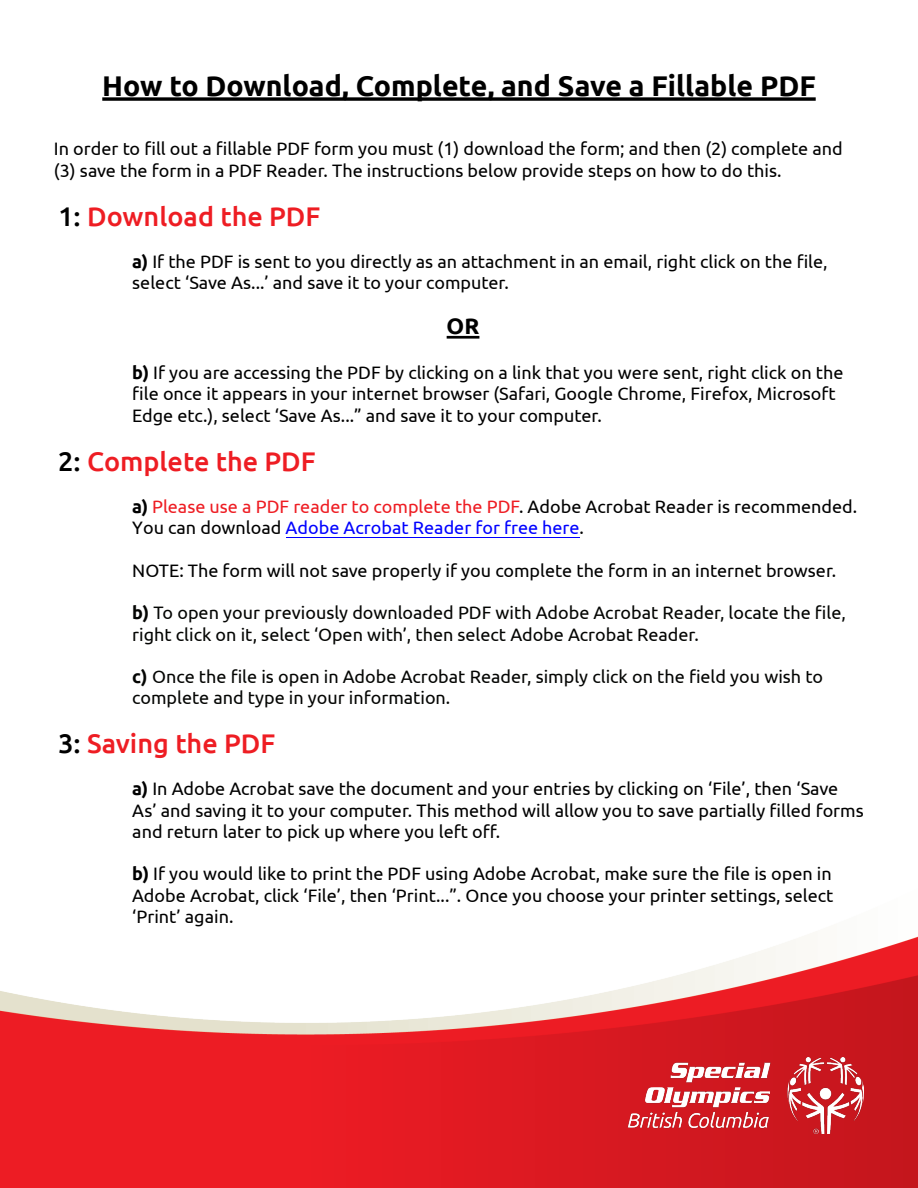
<style>
.page{position:relative;width:918px;height:1188px;background:#fff}
.page>*{position:absolute;margin:0;border:0;box-sizing:border-box;transform-origin:0 0}
.t1{font:700 28.5px "Ubuntu";color:#000}
.t2{font:500 27px "Ubuntu";color:#ee1d23}
.t3{font:700 22.5px "Ubuntu";color:#000}
.t4{font:18px/21.6px "Ubuntu";color:#000}
.t5{font:18px/21.6px "Ubuntu";color:#040503}
.s1{color:#000}
.s2{font-weight:700}
.s3{color:#ee1d23}
.s4{color:#00f}
</style>
<div class="page">
<img style="left:0;top:335px;width:918px;height:853px">
<svg style="left:102px;top:97px;width:714px;height:4px;background:#242424"></svg>
<img style="left:626px;top:1057px;width:238px;height:77px">
<hr style="left:447px;top:336px;width:32px;height:3px;background:#000">
<hr style="left:286px;top:537px;width:294px;height:1px;background:#00f">
<p class="t1" style="left:102px;top:68px;width:715px">How to Download, Complete, and Save a Fillable PDF</p>
<p class="t4" style="left:54px;top:137px;width:790px">In order to fill out a fillable PDF form you must (1) download the form; and then (2) complete and (3) save the form in a PDF Reader. The instructions below provide steps on how to do this.</p>
<p class="t2" style="left:58px;top:199px;width:264px"><span class="s1">1:</span> Download the PDF</p>
<p class="t4" style="left:132px;top:250px;width:697px"><span class="s2">a)</span> If the PDF is sent to you directly as an attachment in an email, right click on the file, select ‘Save As...’ and save it to your computer.</p>
<p class="t3" style="left:447px;top:313px;width:34px">OR</p>
<p class="t4" style="left:132px;top:361px;width:713px"><span class="s2">b)</span> If you are accessing the PDF by clicking on a link that you were sent, right click on the file once it appears in your internet browser (Safari, Google Chrome, Firefox, Microsoft<br>Edge etc.), select ‘Save As...” and save it to your computer.</p>
<p class="t2" style="left:58px;top:444px;width:259px"><span class="s1">2:</span> Complete the PDF</p>
<p class="t4" style="left:132px;top:495px;width:726px"><span class="s2">a)</span> <span class="s3">Please use a PDF reader to complete the PDF</span>. Adobe Acrobat Reader is recommended.<br>You can download <span class="s4">Adobe Acrobat Reader for free here</span>.</p>
<p class="t4" style="left:132px;top:560px;width:706px">NOTE: The form will not save properly if you complete the form in an internet browser.</p>
<p class="t5" style="left:132px;top:602px;width:715px"><span class="s2">b)</span> To open your previously downloaded PDF with Adobe Acrobat Reader, locate the file, right click on it, select ‘Open with’, then select Adobe Acrobat Reader.</p>
<p class="t5" style="left:132px;top:665px;width:692px"><span class="s2">c)</span> Once the file is open in Adobe Acrobat Reader, simply click on the field you wish to complete and type in your information.</p>
<p class="t2" style="left:58px;top:727px;width:219px"><span class="s1">3:</span> Saving the PDF</p>
<p class="t4" style="left:132px;top:777px;width:733px"><span class="s2">a)</span> In Adobe Acrobat save the document and your entries by clicking on ‘File’, then ‘Save<br>As’ and saving it to your computer. This method will allow you to save partially filled forms and return later to pick up where you left off.</p>
<p class="t4" style="left:132px;top:862px;width:703px;text-align:justify"><span class="s2">b)</span> If you would like to print the PDF using Adobe Acrobat, make sure the file is open in Adobe Acrobat, click ‘File’, then ‘Print...”. Once you choose your printer settings, select ‘Print’ again.</p>
</div>
